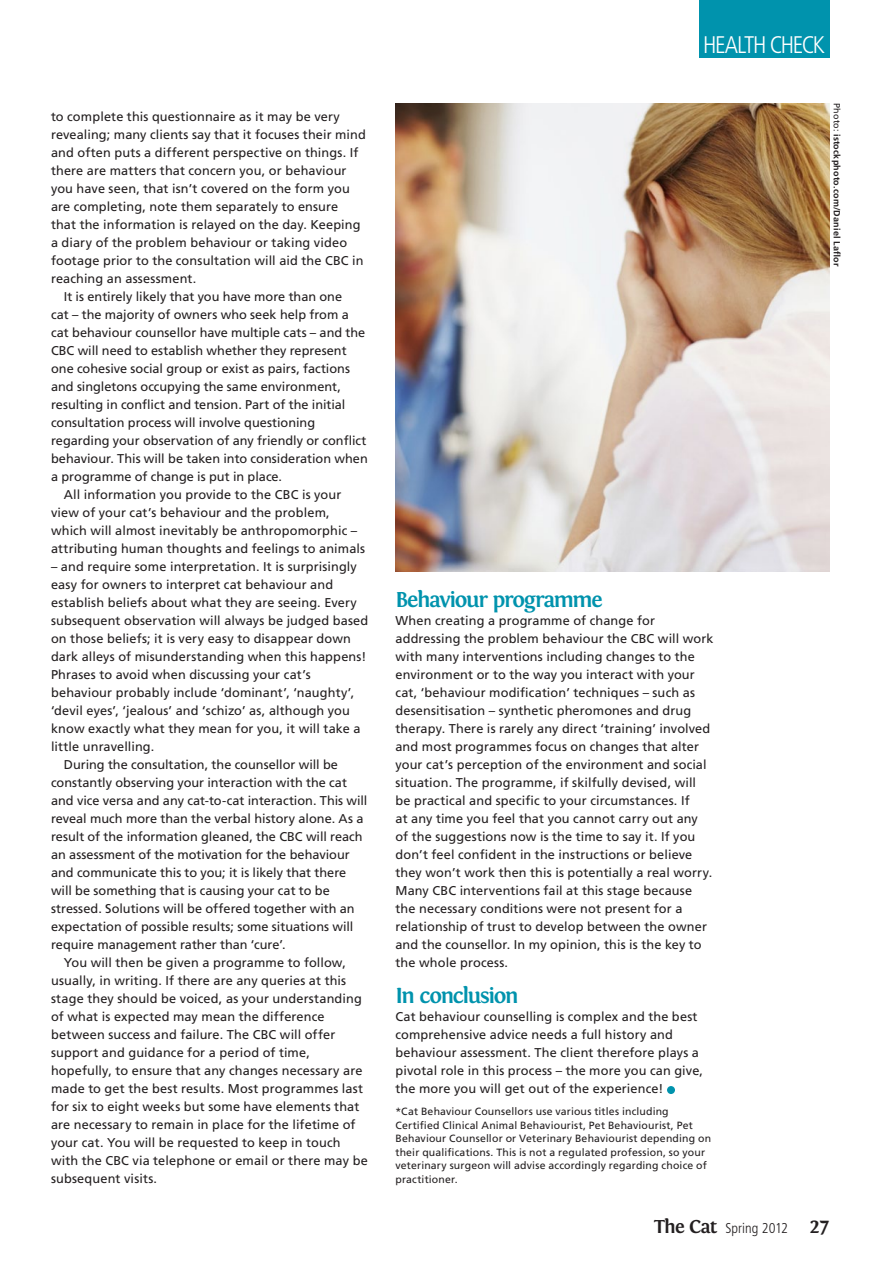
<style>
.page{position:relative;width:893px;height:1263px;background:#fff}
.page>*{position:absolute;margin:0;border:0;box-sizing:border-box;transform-origin:0 0}
.t1{font:300 condensed 24px "Frutiger";letter-spacing:-.055em;color:#fff}
.t2{font:700 22.5px "Fontin";letter-spacing:-.06em;color:#0093ad}
.t3{font:300 condensed 14.25px "Frutiger";color:#231f20}
.t4{font:12.75px/18px "Frutiger";letter-spacing:.005em;color:#231f20}
.t5{font:10.5px/13.5px "Frutiger";letter-spacing:.015em;color:#231f20}
.t6{font:700 9px "Frutiger";letter-spacing:.025em;color:#231f20}
.s1{font-weight:400}
.s2{font-family:"Fontin";font-weight:700;font-stretch:normal;font-size:19.5px}
.s3{font-family:"Fontin";font-weight:700;font-stretch:normal;font-size:21px}
</style>
<div class="page">
<img style="left:395px;top:103px;width:434px;height:468px">
<div style="left:699px;top:0;width:130px;height:58px;background:#0093ad"></div>
<div style="left:667px;top:1086px;width:8px;height:8px;background:#0093ad;border-radius:50%"></div>
<p class="t4" style="left:51px;top:107px;width:290px">to complete this questionnaire as it may be very</p>
<p class="t4" style="left:51px;top:125px;width:316px">revealing; many clients say that it focuses their mind</p>
<p class="t4" style="left:51px;top:144px;width:309px">and often puts a different perspective on things. If</p>
<p class="t4" style="left:51px;top:162px;width:297px">there are matters that concern you, or behaviour</p>
<p class="t4" style="left:51px;top:180px;width:300px">you have seen, that isn’t covered on the form you</p>
<p class="t4" style="left:51px;top:198px;width:289px">are completing, note them separately to ensure</p>
<p class="t4" style="left:51px;top:216px;width:311px">that the information is relayed on the day. Keeping</p>
<p class="t4" style="left:51px;top:234px;width:298px">a diary of the problem behaviour or taking video</p>
<p class="t4" style="left:51px;top:252px;width:314px">footage prior to the consultation will aid the CBC in</p>
<p class="t4" style="left:51px;top:270px;width:147px">reaching an assessment.</p>
<p class="t4" style="left:64px;top:288px;width:280px">It is entirely likely that you have more than one</p>
<p class="t4" style="left:51px;top:306px;width:299px">cat – the majority of owners who seek help from a</p>
<p class="t4" style="left:51px;top:324px;width:316px">cat behaviour counsellor have multiple cats – and the</p>
<p class="t4" style="left:51px;top:342px;width:297px">CBC will need to establish whether they represent</p>
<p class="t4" style="left:51px;top:360px;width:301px">one cohesive social group or exist as pairs, factions</p>
<p class="t4" style="left:51px;top:378px;width:291px">and singletons occupying the same environment,</p>
<p class="t4" style="left:51px;top:396px;width:296px">resulting in conflict and tension. Part of the initial</p>
<p class="t4" style="left:51px;top:414px;width:266px">consultation process will involve questioning</p>
<p class="t4" style="left:51px;top:432px;width:317px">regarding your observation of any friendly or conflict</p>
<p class="t4" style="left:51px;top:450px;width:318px">behaviour. This will be taken into consideration when</p>
<p class="t4" style="left:51px;top:468px;width:233px">a programme of change is put in place.</p>
<p class="t4" style="left:64px;top:486px;width:279px">All information you provide to the CBC is your</p>
<p class="t4" style="left:51px;top:504px;width:280px">view of your cat’s behaviour and the problem,</p>
<p class="t4" style="left:51px;top:522px;width:308px">which will almost inevitably be anthropomorphic –</p>
<p class="t4" style="left:51px;top:540px;width:316px">attributing human thoughts and feelings to animals</p>
<p class="t4" style="left:51px;top:558px;width:307px">– and require some interpretation. It is surprisingly</p>
<p class="t4" style="left:51px;top:576px;width:284px">easy for owners to interpret cat behaviour and</p>
<p class="t4" style="left:51px;top:594px;width:307px">establish beliefs about what they are seeing. Every</p>
<p class="t4" style="left:51px;top:612px;width:319px">subsequent observation will always be judged based</p>
<p class="t4" style="left:51px;top:630px;width:301px">on those beliefs; it is very easy to disappear down</p>
<p class="t4" style="left:51px;top:648px;width:317px">dark alleys of misunderstanding when this happens!</p>
<p class="t4" style="left:51px;top:666px;width:261px">Phrases to avoid when discussing your cat’s</p>
<p class="t4" style="left:51px;top:684px;width:305px">behaviour probably include ‘dominant’, ‘naughty’,</p>
<p class="t4" style="left:51px;top:702px;width:300px">‘devil eyes’, ‘jealous’ and ‘schizo’ as, although you</p>
<p class="t4" style="left:51px;top:720px;width:311px">know exactly what they mean for you, it will take a</p>
<p class="t4" style="left:51px;top:738px;width:105px">little unravelling.</p>
<p class="t4" style="left:64px;top:756px;width:276px">During the consultation, the counsellor will be</p>
<p class="t4" style="left:51px;top:774px;width:297px">constantly observing your interaction with the cat</p>
<p class="t4" style="left:51px;top:792px;width:318px">and vice versa and any cat-to-cat interaction. This will</p>
<p class="t4" style="left:51px;top:810px;width:314px">reveal much more than the verbal history alone. As a</p>
<p class="t4" style="left:51px;top:828px;width:313px">result of the information gleaned, the CBC will reach</p>
<p class="t4" style="left:51px;top:846px;width:300px">an assessment of the motivation for the behaviour</p>
<p class="t4" style="left:51px;top:864px;width:297px">and communicate this to you; it is likely that there</p>
<p class="t4" style="left:51px;top:882px;width:280px">will be something that is causing your cat to be</p>
<p class="t4" style="left:51px;top:900px;width:305px">stressed. Solutions will be offered together with an</p>
<p class="t4" style="left:51px;top:918px;width:304px">expectation of possible results; some situations will</p>
<p class="t4" style="left:51px;top:936px;width:236px">require management rather than ‘cure’.</p>
<p class="t4" style="left:64px;top:954px;width:284px">You will then be given a programme to follow,</p>
<p class="t4" style="left:51px;top:972px;width:297px">usually, in writing. If there are any queries at this</p>
<p class="t4" style="left:51px;top:990px;width:312px">stage they should be voiced, as your understanding</p>
<p class="t4" style="left:51px;top:1008px;width:275px">of what is expected may mean the difference</p>
<p class="t4" style="left:51px;top:1026px;width:286px">between success and failure. The CBC will offer</p>
<p class="t4" style="left:51px;top:1044px;width:260px">support and guidance for a period of time,</p>
<p class="t4" style="left:51px;top:1062px;width:313px">hopefully, to ensure that any changes necessary are</p>
<p class="t4" style="left:51px;top:1080px;width:313px">made to get the best results. Most programmes last</p>
<p class="t4" style="left:51px;top:1098px;width:310px">for six to eight weeks but some have elements that</p>
<p class="t4" style="left:51px;top:1116px;width:306px">are necessary to remain in place for the lifetime of</p>
<p class="t4" style="left:51px;top:1134px;width:291px">your cat. You will be requested to keep in touch</p>
<p class="t4" style="left:51px;top:1152px;width:318px">with the CBC via telephone or email or there may be</p>
<p class="t4" style="left:51px;top:1170px;width:108px">subsequent visits.</p>
<h1 class="t1" style="left:703px;top:31px;width:123px">HEALTH CHECK</h1>
<p class="t6" style="left:842px;top:103px;width:165px;rotate:90deg"><span class="s1">Photo:</span> istockphoto.com/Daniel Laflor</p>
<h2 class="t2" style="left:395px;top:587px;width:209px">Behaviour programme</h2>
<p class="t4" style="left:395px;top:611px;width:320px">When creating a programme of change for addressing the problem behaviour the CBC will work with many interventions including changes to the environment or to the way you interact with your cat, ‘behaviour modification’ techniques – such as desensitisation – synthetic pheromones and drug therapy. There is rarely any direct ‘training’ involved and most programmes focus on changes that alter your cat’s perception of the environment and social situation. The programme, if skilfully devised, will be practical and specific to your circumstances. If<br>at any time you feel that you cannot carry out any of the suggestions now is the time to say it. If you don’t feel confident in the instructions or believe they won’t work then this is potentially a real worry.<br>Many CBC interventions fail at this stage because the necessary conditions were not present for a relationship of trust to develop between the owner and the counsellor. In my opinion, this is the key to the whole process.</p>
<h2 class="t2" style="left:395px;top:983px;width:125px">In conclusion</h2>
<p class="t4" style="left:395px;top:1007px;width:309px">Cat behaviour counselling is complex and the best comprehensive advice needs a full history and behaviour assessment. The client therefore plays a pivotal role in this process – the more you can give, the more you will get out of the experience!</p>
<p class="t5" style="left:395px;top:1105px;width:317px">*Cat Behaviour Counsellors use various titles including Certified Clinical Animal Behaviourist, Pet Behaviourist, Pet Behaviour Counsellor or Veterinary Behaviourist depending on their qualifications. This is not a regulated profession, so your veterinary surgeon will advise accordingly regarding choice of practitioner.</p>
<p class="t3" style="left:654px;top:1220px;width:176px"><span class="s2">The Cat</span> Spring 2012 <span class="s3">27</span></p>
</div>
